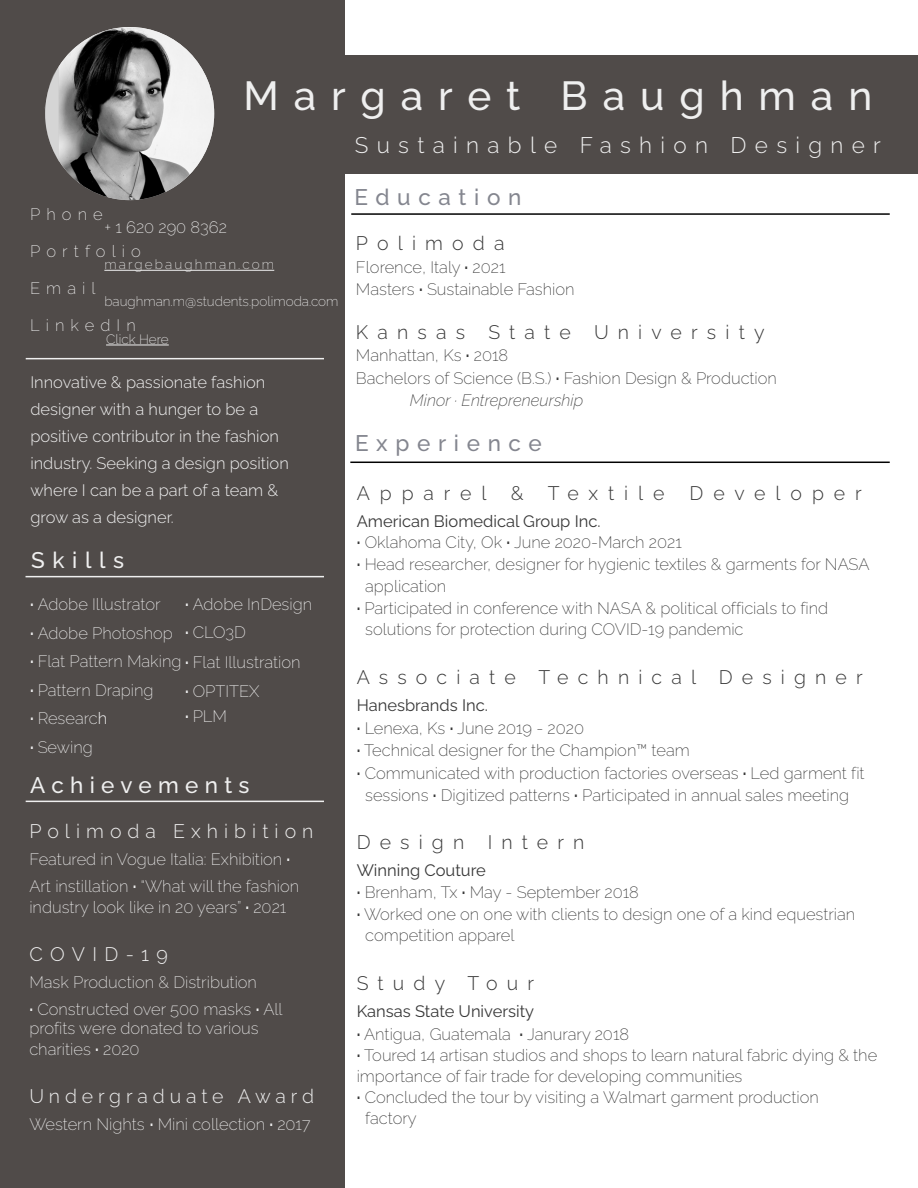
<style>
.page{position:relative;width:918px;height:1188px;background:#fff}
.page>*{position:absolute;margin:0;border:0;box-sizing:border-box;transform-origin:0 0}
.t1{font:500 40.5px "Raleway";letter-spacing:.37em;color:#efefef}
.t2{font:300 22.5px "Raleway";letter-spacing:.37em;color:#efefef}
.t3{font:500 22.5px "Raleway";letter-spacing:.34em;color:#84868f}
.t4{font:500 22.5px "Raleway";letter-spacing:.28em;color:#efefef}
.t5{font:300 19.5px "Raleway";letter-spacing:.47em;color:#383838}
.t6{font:300 19.5px "Raleway";letter-spacing:.31em;color:#efefef}
.t7{font:300 19.5px "Raleway";letter-spacing:.51em;color:#383838}
.t8{font:300 19.5px "Raleway";letter-spacing:.25em;color:#efefef}
.t9{font:200 16.5px/21.8px "Raleway";color:#383838}
.t10{font:200 16.5px/27px "Raleway";color:#efefef}
.t11{font:300 16.5px/27px "Raleway";color:#efefef}
.t12{font:16.5px "Raleway";color:#383838}
.t13{font:italic 200 16.5px "Raleway";color:#383838}
.t14{font:200 16.5px "Raleway";letter-spacing:.37em;color:#efefef}
.t15{font:200 13.5px "Raleway";color:#efefef}
.t16{font:200 13.5px "Raleway";letter-spacing:.16em;color:#efefef}
.s1{font-weight:700}
.s2{font-weight:300}
</style>
<div class="page">
<div style="left:0;top:0;width:345px;height:1188px;background:#504b49"></div>
<div style="left:0;top:55px;width:918px;height:119px;background:#504b49"></div>
<hr style="left:350px;top:462px;width:540px;height:1px;background:#020202">
<hr style="left:26px;top:358px;width:298px;height:1px;background:#efefef">
<img style="left:59px;top:27px;width:155px;height:173px">
<svg style="left:44px;top:67px;width:15px;height:94px"></svg>
<hr style="left:351px;top:213px;width:539px;height:2px;background:#020202">
<hr style="left:26px;top:576px;width:298px;height:1px;background:#efefef">
<hr style="left:104px;top:270px;width:170px;height:1px;background:#efefef">
<hr style="left:26px;top:801px;width:298px;height:1px;background:#efefef">
<hr style="left:106px;top:345px;width:63px;height:1px;background:#efefef">
<p class="t1" style="left:244px;top:64px;width:630px">Margaret Baughman</p>
<p class="t2" style="left:355px;top:127px;width:528px">Sustainable Fashion Designer</p>
<p class="t10" style="left:30px;top:198px;width:74px">Phone</p>
<p class="t14" style="left:30px;top:238px;width:112px">Portfolio</p>
<p class="t10" style="left:30px;top:273px;width:67px">Email</p>
<p class="t14" style="left:30px;top:312px;width:107px">LinkedIn</p>
<p class="t10" style="left:104px;top:212px;width:124px">+ 1 620 290 8362</p>
<p class="t16" style="left:104px;top:253px;width:171px">margebaughman.com</p>
<p class="t15" style="left:104px;top:291px;width:236px">baughman.m@students.polimoda.com</p>
<p class="t15" style="left:106px;top:328px;width:64px">Click Here</p>
<p class="t11" style="left:30px;top:367px;width:237px">Innovative &amp; passionate fashion</p>
<p class="t11" style="left:30px;top:394px;width:229px">designer with a hunger to be a</p>
<p class="t11" style="left:30px;top:421px;width:260px">positive contributor in the fashion industry. Seeking a design position where I can be a part of a team &amp; grow as a designer.</p>
<p class="t4" style="left:31px;top:543px;width:95px">Skills</p>
<p class="t10" style="left:30px;top:589px;width:132px"><span class="s1">·</span> Adobe Illustrator</p>
<p class="t10" style="left:30px;top:618px;width:144px"><span class="s1">·</span> Adobe Photoshop</p>
<p class="t10" style="left:30px;top:646px;width:272px"><span class="s1">·</span> Flat Pattern Making <span class="s1">·</span> Flat Illustration</p>
<p class="t10" style="left:30px;top:675px;width:125px"><span class="s1">·</span> Pattern Draping</p>
<p class="t10" style="left:30px;top:703px;width:79px"><span class="s1">·</span> Researc<span class="s2">h</span></p>
<p class="t10" style="left:30px;top:732px;width:64px"><span class="s1">·</span> Sewing</p>
<p class="t10" style="left:185px;top:588px;width:129px"><span class="s1">·</span> Adobe InDesign</p>
<p class="t10" style="left:185px;top:617px;width:62px"><span class="s1">·</span> CLO3D</p>
<p class="t10" style="left:185px;top:675px;width:76px"><span class="s1">·</span> OPTITEX</p>
<p class="t10" style="left:185px;top:701px;width:44px"><span class="s1">·</span> PLM</p>
<p class="t4" style="left:30px;top:767px;width:221px">Achievements</p>
<p class="t6" style="left:29px;top:815px;width:286px">Polimoda Exhibition</p>
<p class="t10" style="left:29px;top:844px;width:271px">Featured in Vogue Italia: Exhibition <span class="s1">·<br></span>Art instillation <span class="s1">·</span> “What will the fashion</p>
<p class="t10" style="left:29px;top:892px;width:258px">industry look like in 20 years” <span class="s1">·</span> 2021</p>
<p class="t6" style="left:29px;top:938px;width:140px">COVID-19</p>
<p class="t10" style="left:29px;top:967px;width:229px">Mask Production &amp; Distribution</p>
<p class="t10" style="left:29px;top:997px;width:255px;line-height:19.8px"><span class="s1">·</span> Constructed over 500 masks <span class="s1">·</span> All profits were donated to various</p>
<p class="t10" style="left:29px;top:1034px;width:112px">charities <span class="s1">·</span> 2020</p>
<p class="t8" style="left:29px;top:1081px;width:286px">Undergraduate Award</p>
<p class="t10" style="left:29px;top:1109px;width:283px">Western Nights <span class="s1">·</span> Mini collection <span class="s1">·</span> 2017</p>
<p class="t3" style="left:354px;top:180px;width:168px">Education</p>
<p class="t5" style="left:356px;top:228px;width:150px">Polimoda</p>
<p class="t9" style="left:356px;top:254px;width:151px">Florence, Italy <span class="s1">·</span> 2021</p>
<p class="t9" style="left:356px;top:277px;width:220px">Masters <span class="s1">·</span> Sustainable Fashion</p>
<p class="t5" style="left:356px;top:317px;width:410px">Kansas State University</p>
<p class="t9" style="left:356px;top:343px;width:154px">Manhattan, Ks <span class="s1">·</span> 2018</p>
<p class="t9" style="left:356px;top:365px;width:423px">Bachelors of Science (B.S.) <span class="s1">·</span> Fashion Design &amp; Production</p>
<p class="t13" style="left:410px;top:388px;width:175px">Minor · Entrepreneurship</p>
<p class="t3" style="left:355px;top:426px;width:188px">Experience</p>
<p class="t7" style="left:357px;top:477px;width:309px">Apparel &amp; Textile</p>
<p class="t7" style="left:689px;top:477px;width:174px">Developer</p>
<p class="t12" style="left:357px;top:508px;width:245px">American Biomedical Group Inc.</p>
<p class="t9" style="left:357px;top:530px;width:327px"><span class="s1">·</span> Oklahoma City, Ok <span class="s1">·</span> June 2020-March 2021</p>
<p class="t9" style="left:365px;top:552px;width:506px;text-indent:-9px"><span class="s1">·</span> Head researcher, designer for hygienic textiles &amp; garments for NASA application</p>
<p class="t9" style="left:365px;top:595px;width:464px;text-indent:-9px"><span class="s1">·</span> Participated in conference with NASA &amp; political officials to find solutions for protection during COVID-19 pandemic</p>
<p class="t5" style="left:357px;top:662px;width:508px">Associate Technical Designer</p>
<p class="t12" style="left:357px;top:692px;width:133px">Hanesbrands Inc.</p>
<p class="t9" style="left:357px;top:715px;width:229px"><span class="s1">·</span> Lenexa, Ks <span class="s1">·</span> June 2019 - 2020</p>
<p class="t9" style="left:357px;top:738px;width:335px"><span class="s1">·</span> Technical designer for the Champion™ team</p>
<p class="t9" style="left:357px;top:760px;width:509px;line-height:22.5px;text-align:center"><span class="s1">·</span> Communicated with production factories overseas <span class="s1">·</span> Led garment fit sessions <span class="s1">·</span> Digitized patterns <span class="s1">·</span> Participated in annual sales meeting</p>
<p class="t5" style="left:357px;top:827px;width:229px">Design Intern</p>
<p class="t12" style="left:357px;top:857px;width:131px">Winning Couture</p>
<p class="t9" style="left:357px;top:879px;width:284px"><span class="s1">·</span> Brenham, Tx <span class="s1">·</span> May - September 2018</p>
<p class="t9" style="left:365px;top:901px;width:492px;text-indent:-9px"><span class="s1">·</span> Worked one on one with clients to design one of a kind equestrian competition apparel</p>
<p class="t5" style="left:357px;top:968px;width:179px">Study Tour</p>
<p class="t12" style="left:357px;top:998px;width:179px">Kansas State University</p>
<p class="t9" style="left:357px;top:1021px;width:274px"><span class="s1">·</span> Antigua, Guatemala <span class="s1">·</span> Janurary 2018</p>
<p class="t9" style="left:357px;top:1043px;width:522px;line-height:21px"><span class="s1">·</span> Toured 14 artisan studios and shops to learn natural fabric dying &amp; the importance of fair trade for developing communities</p>
<p class="t9" style="left:357px;top:1085px;width:464px"><span class="s1">·</span> Concluded the tour by visiting a Walmart garment production</p>
<p class="t9" style="left:365px;top:1106px;width:53px">factory</p>
</div>
